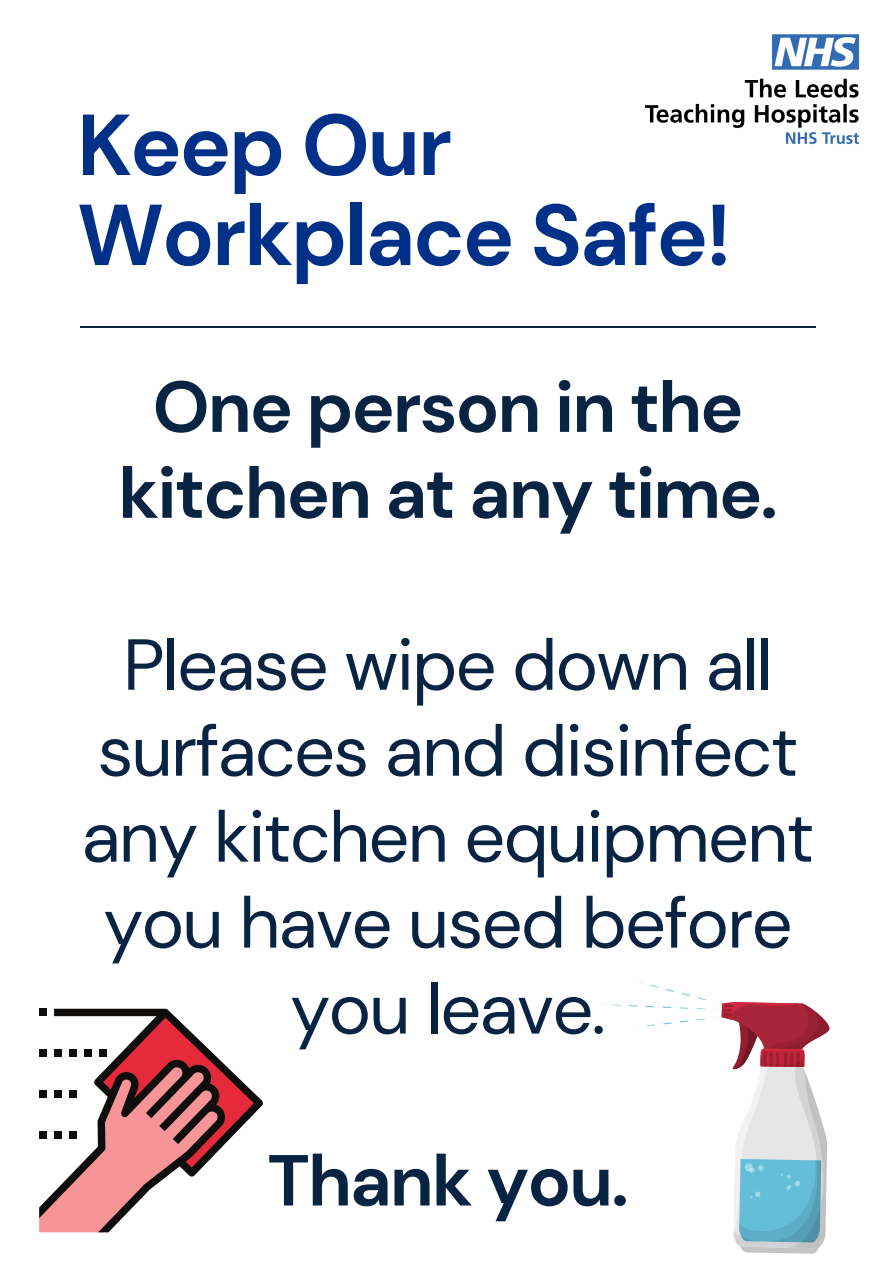
<style>
.page{position:relative;width:893px;height:1263px;background:#fff}
.page>*{position:absolute;margin:0;border:0;box-sizing:border-box;transform-origin:0 0}
.t1{font:700 86.32px/90.1px "DM Sans";letter-spacing:-.025em;color:#003087}
.t2{font:72px/85.9px "DM Sans";letter-spacing:-.025em;color:#092342;text-align:center}
.t3{font:700 72px/85.9px "DM Sans";letter-spacing:-.025em;color:#092342;text-align:center}
</style>
<div class="page">
<hr style="left:80px;top:326px;width:735px;height:1px;background:#092342">
<img style="left:645px;top:34px;width:215px;height:111px">
<svg style="left:629px;top:982px;width:202px;height:272px"></svg>
<svg style="left:612px;top:1004px;width:9px;height:2px"></svg>
<svg style="left:39px;top:1009px;width:224px;height:223px"></svg>
<div style="left:39px;top:1091px;width:8px;height:7px;background:#0f0e0c"></div>
<div style="left:69px;top:1091px;width:7px;height:7px;background:#0f0e0c"></div>
<div style="left:54px;top:1091px;width:8px;height:7px;background:#0f0e0c"></div>
<div style="left:69px;top:1050px;width:7px;height:7px;background:#0f0e0c"></div>
<div style="left:39px;top:1050px;width:8px;height:7px;background:#0f0e0c"></div>
<div style="left:54px;top:1050px;width:8px;height:7px;background:#0f0e0c"></div>
<div style="left:84px;top:1050px;width:7px;height:7px;background:#0f0e0c"></div>
<div style="left:99px;top:1050px;width:7px;height:7px;background:#0f0e0c"></div>
<div style="left:69px;top:1132px;width:7px;height:7px;background:#0f0e0c"></div>
<div style="left:54px;top:1132px;width:8px;height:7px;background:#0f0e0c"></div>
<div style="left:39px;top:1132px;width:8px;height:7px;background:#0f0e0c"></div>
<div style="left:39px;top:1008px;width:8px;height:8px;background:#0f0e0c"></div>
<p class="t1" style="left:77px;top:100px;width:656px">Keep Our<br>Workplace Safe!</p>
<p class="t3" style="left:118px;top:364px;width:661px">One person in the kitchen at any time.</p>
<p class="t2" style="left:82px;top:622px;width:734px">Please wipe down all surfaces and disinfect any kitchen equipment you have used before you leave.</p>
<p class="t3" style="left:267px;top:1138px;width:363px">Thank you.</p>
</div>
